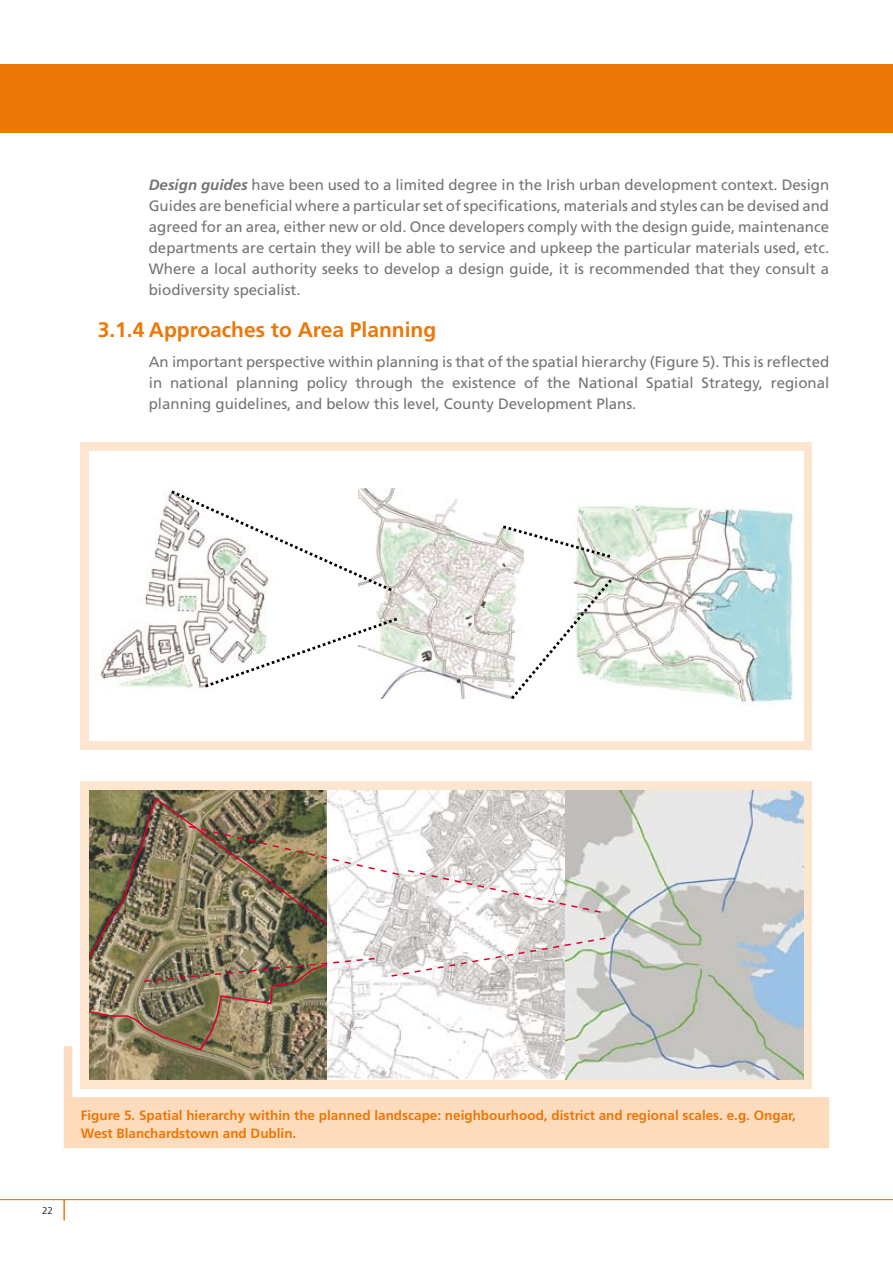
<style>
.page{position:relative;width:893px;height:1263px;background:#fff}
.page>*{position:absolute;margin:0;border:0;box-sizing:border-box;transform-origin:0 0}
.t1{font:700 21px "Frutiger";color:#ed7707}
.t2{font:15px/21px "Frutiger";color:#757476;text-align:justify}
.t3{font:700 13.5px/18px "Frutiger";color:#ed7707}
.t4{font:300 9.75px "Frutiger";color:#000}
.s1{font-weight:700;font-style:italic}
</style>
<div class="page">
<svg style="left:64px;top:1046px;width:765px;height:102px;fill:#fcdcbd"></svg>
<svg style="left:64px;top:1200px;width:1px;height:20px"></svg>
<hr style="left:0;top:1199px;width:893px;height:1px;background:#ed7707">
<div style="left:0;top:64px;width:892px;height:69px;background:#ed7707"></div>
<div style="left:81px;top:781px;width:731px;height:308px;background:#fde6cf"></div>
<div style="left:81px;top:442px;width:731px;height:308px;background:#fde6cf"></div>
<div style="left:89px;top:451px;width:715px;height:290px;background:#fff"></div>
<img style="left:95px;top:496px;width:73px;height:192px">
<img style="left:616px;top:505px;width:178px;height:198px">
<svg style="left:168px;top:488px;width:448px;height:211px"></svg>
<img style="left:89px;top:790px;width:238px;height:289px">
<img style="left:89px;top:983px;width:238px;height:68px">
<img style="left:327px;top:790px;width:239px;height:289px">
<svg style="left:566px;top:790px;width:238px;height:289px;background:#cdd0cf"></svg>
<img style="left:89px;top:797px;width:518px;height:186px">
<p class="t2" style="left:149px;top:175px;width:682px"><span class="s1">Design guides</span> have been used to a limited degree in the Irish urban development context. Design Guides are beneficial where a particular set of specifications, materials and styles can be devised and agreed for an area, either new or old. Once developers comply with the design guide, maintenance departments are certain they will be able to service and upkeep the particular materials used, etc.<br>Where a local authority seeks to develop a design guide, it is recommended that they consult a biodiversity specialist.</p>
<h1 class="t1" style="left:98px;top:318px;width:340px">3.1.4 Approaches to Area Planning</h1>
<p class="t2" style="left:149px;top:351px;width:682px">An important perspective within planning is that of the spatial hierarchy (Figure 5). This is reflected in national planning policy through the existence of the National Spatial Strategy, regional planning guidelines, and below this level, County Development Plans.</p>
<p class="t4" style="left:42px;top:1205px;width:6px">22</p>
<p class="t3" style="left:81px;top:1106px;width:717px">Figure 5. Spatial hierarchy within the planned landscape: neighbourhood, district and regional scales. e.g. Ongar,<br>West Blanchardstown and Dublin.</p>
</div>
